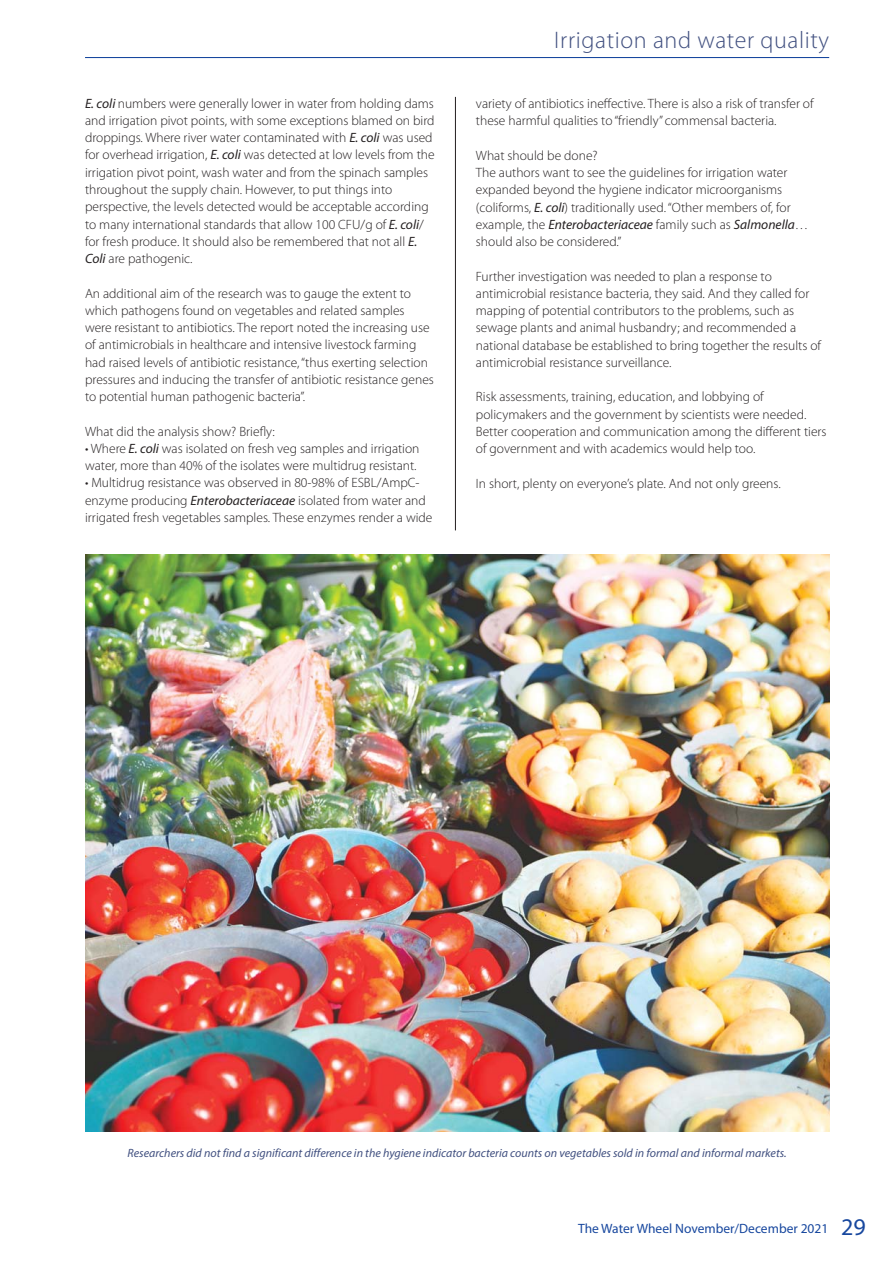
<style>
.page{position:relative;width:893px;height:1263px;background:#fff}
.page>*{position:absolute;margin:0;border:0;box-sizing:border-box;transform-origin:0 0}
.t1{font:300 24px "Myriad Pro";letter-spacing:.025em;color:#415080}
.t2{font:300 13.5px/17.2px "Myriad Pro";color:#231f20}
.t3{font:13.5px "Myriad Pro";color:#17479e}
.t4{font:italic 12px "Myriad Pro";color:#415080}
.s1{font-weight:400;font-style:italic}
.s2{font-size:24px}
</style>
<div class="page">
<hr style="left:85px;top:57px;width:744px;height:1px;background:#17479e">
<hr style="left:455px;top:97px;width:1px;height:433px;background:#231f20">
<img style="left:85px;top:555px;width:744px;height:576px">
<p class="t2" style="left:85px;top:96px;width:351px"><span class="s1">E. coli</span> numbers were generally lower in water from holding dams and irrigation pivot points, with some exceptions blamed on bird droppings. Where river water contaminated with <span class="s1">E. coli</span> was used for overhead irrigation, <span class="s1">E. coli</span> was detected at low levels from the irrigation pivot point, wash water and from the spinach samples throughout the supply chain. However, to put things into perspective, the levels detected would be acceptable according to many international standards that allow 100 CFU/g of <span class="s1">E. coli</span>/ for fresh produce. It should also be remembered that not all <span class="s1">E.<br>Coli</span> are pathogenic.</p>
<p class="t2" style="left:85px;top:286px;width:350px">An additional aim of the research was to gauge the extent to which pathogens found on vegetables and related samples were resistant to antibiotics. The report noted the increasing use of antimicrobials in healthcare and intensive livestock farming had raised levels of antibiotic resistance, “thus exerting selection pressures and inducing the transfer of antibiotic resistance genes to potential human pathogenic bacteria”.</p>
<p class="t2" style="left:85px;top:424px;width:191px">What did the analysis show? Briefly:</p>
<p class="t2" style="left:85px;top:441px;width:336px">• Where <span class="s1">E. coli</span> was isolated on fresh veg samples and irrigation water, more than 40% of the isolates were multidrug resistant.</p>
<p class="t2" style="left:85px;top:475px;width:349px">• Multidrug resistance was observed in 80-98% of ESBL/AmpC&shy;enzyme producing <span class="s1">Enterobacteriaceae</span> isolated from water and irrigated fresh vegetables samples. These enzymes render a wide</p>
<h1 class="t1" style="left:554px;top:31px;width:276px">Irrigation and water quality</h1>
<p class="t2" style="left:476px;top:96px;width:339px">variety of antibiotics ineffective. There is also a risk of transfer of these harmful qualities to “friendly” commensal bacteria.</p>
<p class="t2" style="left:476px;top:148px;width:334px">What should be done?<br>The authors want to see the guidelines for irrigation water expanded beyond the hygiene indicator microorganisms (coliforms, <span class="s1">E. coli</span>) traditionally used. “Other members of, for example, the <span class="s1">Enterobacteriaceae</span> family such as <span class="s1">Salmonella</span>… should also be considered.”</p>
<p class="t2" style="left:476px;top:269px;width:347px">Further investigation was needed to plan a response to antimicrobial resistance bacteria, they said. And they called for mapping of potential contributors to the problems, such as sewage plants and animal husbandry; and recommended a national database be established to bring together the results of antimicrobial resistance surveillance.</p>
<p class="t2" style="left:476px;top:390px;width:352px">Risk assessments, training, education, and lobbying of policymakers and the government by scientists were needed.<br>Better cooperation and communication among the different tiers of government and with academics would help too.</p>
<p class="t2" style="left:476px;top:476px;width:306px">In short, plenty on everyone’s plate. And not only greens.</p>
<p class="t4" style="left:128px;top:1148px;width:661px">Researchers did not find a significant difference in the hygiene indicator bacteria counts on vegetables sold in formal and informal markets.</p>
<p class="t3" style="left:578px;top:1223px;width:289px">The Water Wheel November/December 2021 <span class="s2">29</span></p>
</div>
